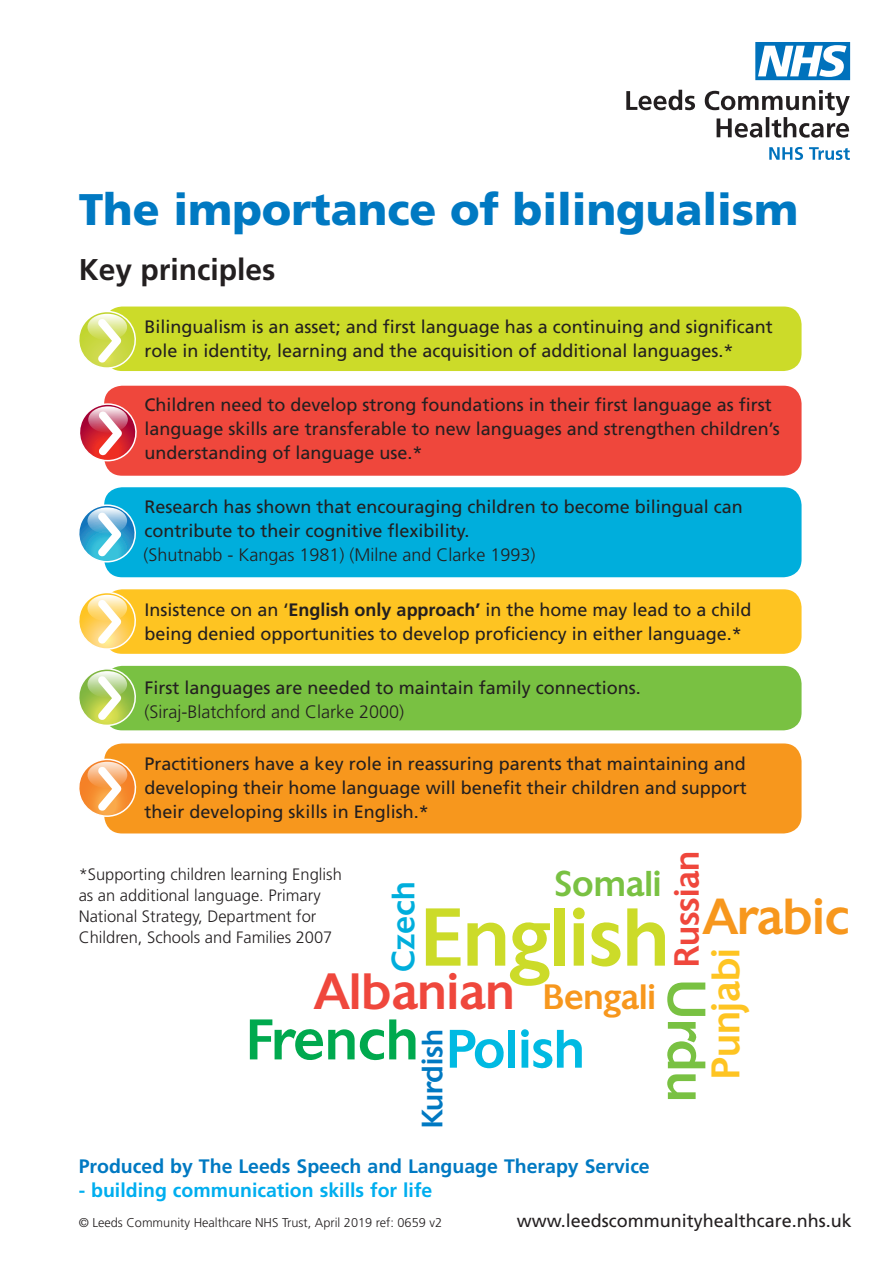
<style>
.page{position:relative;width:893px;height:1263px;background:#fff}
.page>*{position:absolute;margin:0;border:0;box-sizing:border-box;transform-origin:0 0}
.t1{font:500 79.5px "Chantilly";color:#ccdb29}
.t2{font:500 55.5px "Chantilly";color:#00a94e}
.t3{font:500 52.5px "Chantilly";color:#00bae2}
.t4{font:500 52.05px "Chantilly";color:#79c142}
.t5{font:500 49.5px "Chantilly";color:#ef473c}
.t6{font:500 49.2px "Chantilly";color:#f7971d}
.t7{font:900 44.25px "Frutiger";color:#0079c2}
.t8{font:500 38.7px "Chantilly";color:#fec422}
.t9{font:500 34.8px "Chantilly";color:#79c142}
.t10{font:500 34.2px "Chantilly";color:#f7971d}
.t11{font:500 33.9px "Chantilly";color:#ef473c}
.t12{font:500 31.5px "Chantilly";color:#00aedc}
.t13{font:700 30px "Frutiger";color:#231f20}
.t14{font:500 28.5px "Chantilly";color:#0079c2}
.t15{font:700 19.5px "Frutiger";color:#0079c2}
.t16{font:700 19.5px "Frutiger";color:#00aeef}
.t17{font:18px/24px "Frutiger";color:#231f20}
.t18{font:300 18px "Frutiger";color:#231f20}
.t19{font:300 16.5px/21px "Frutiger";color:#231f20}
.t20{font:300 12.75px "Frutiger";color:#231f20}
.s1{font-weight:700}
</style>
<div class="page">
<div style="left:104px;top:306px;width:697px;height:65px;background:#ccdb29;border-radius:18px"></div>
<svg style="left:79px;top:310px;width:57px;height:60px"></svg>
<div style="left:104px;top:386px;width:697px;height:90px;background:#ef473c;border-radius:18px"></div>
<div style="left:104px;top:487px;width:697px;height:90px;background:#00aedc;border-radius:18px"></div>
<svg style="left:79px;top:504px;width:57px;height:59px"></svg>
<div style="left:104px;top:589px;width:697px;height:65px;background:#fec422;border-radius:18px"></div>
<svg style="left:79px;top:591px;width:57px;height:60px"></svg>
<div style="left:104px;top:666px;width:697px;height:64px;background:#79c142;border-radius:18px"></div>
<svg style="left:79px;top:667px;width:57px;height:60px"></svg>
<div style="left:104px;top:743px;width:697px;height:90px;background:#f7971d;border-radius:18px"></div>
<svg style="left:79px;top:758px;width:58px;height:60px"></svg>
<svg style="left:80px;top:403px;width:57px;height:59px"></svg>
<svg style="left:769px;top:147px;width:81px;height:13px"></svg>
<svg style="left:626px;top:90px;width:224px;height:48px"></svg>
<svg style="left:755px;top:42px;width:95px;height:38px"></svg>
<p class="t7" style="left:79px;top:183px;width:721px">The importance of bilingualism</p>
<p class="t13" style="left:79px;top:251px;width:198px">Key principles</p>
<p class="t17" style="left:145px;top:314px;width:630px">Bilingualism is an asset; and first language has a continuing and significant role in identity, learning and the acquisition of additional languages.*</p>
<p class="t17" style="left:145px;top:393px;width:637px">Children need to develop strong foundations in their first language as first language skills are transferable to new languages and strengthen children’s understanding of language use.*</p>
<p class="t17" style="left:145px;top:495px;width:600px">Research has shown that encouraging children to become bilingual can contribute to their cognitive flexibility.</p>
<p class="t18" style="left:143px;top:545px;width:394px">(Shutnabb - Kangas 1981) (Milne and Clarke 1993)</p>
<p class="t17" style="left:145px;top:597px;width:608px">Insistence on an ‘<span class="s1">English only approach’</span> in the home may lead to a child being denied opportunities to develop proficiency in either language.*</p>
<p class="t17" style="left:145px;top:676px;width:498px">First languages are needed to maintain family connections.</p>
<p class="t18" style="left:145px;top:702px;width:261px">(Siraj-Blatchford and Clarke 2000)</p>
<p class="t17" style="left:145px;top:752px;width:604px;text-align:justify">Practitioners have a key role in reassuring parents that maintaining and developing their home language will benefit their children and support their developing skills in English.*</p>
<p class="t11" style="left:666px;top:967px;width:117px;rotate:-90deg">Russian</p>
<p class="t19" style="left:79px;top:864px;width:265px">*Supporting children learning English as an additional language. Primary National Strategy, Department for Children, Schools and Families 2007</p>
<p class="t9" style="left:555px;top:862px;width:108px">Somali</p>
<p class="t12" style="left:384px;top:972px;width:92px;rotate:-90deg">Czech</p>
<p class="t6" style="left:703px;top:887px;width:148px">Arabic</p>
<p class="t1" style="left:421px;top:889px;width:250px">English</p>
<p class="t8" style="left:702px;top:1079px;width:132px;rotate:-90deg">Punjabi</p>
<p class="t5" style="left:315px;top:962px;width:201px">Albanian</p>
<p class="t2" style="left:247px;top:1006px;width:174px">French</p>
<p class="t3" style="left:447px;top:1017px;width:140px">Polish</p>
<p class="t4" style="left:718px;top:979px;width:124px;rotate:90deg">Urdu</p>
<p class="t10" style="left:543px;top:976px;width:114px">Bengali</p>
<p class="t14" style="left:415px;top:1128px;width:101px;rotate:-90deg">Kurdish</p>
<p class="t15" style="left:79px;top:1154px;width:573px">Produced by The Leeds Speech and Language Therapy Service</p>
<p class="t16" style="left:79px;top:1178px;width:355px">- building communication skills for life</p>
<p class="t20" style="left:79px;top:1215px;width:365px">© Leeds Community Healthcare NHS Trust, April 2019 ref: 0659 v2</p>
<p class="t17" style="left:517px;top:1208px;width:337px">www.leedscommunityhealthcare.nhs.uk</p>
</div>
